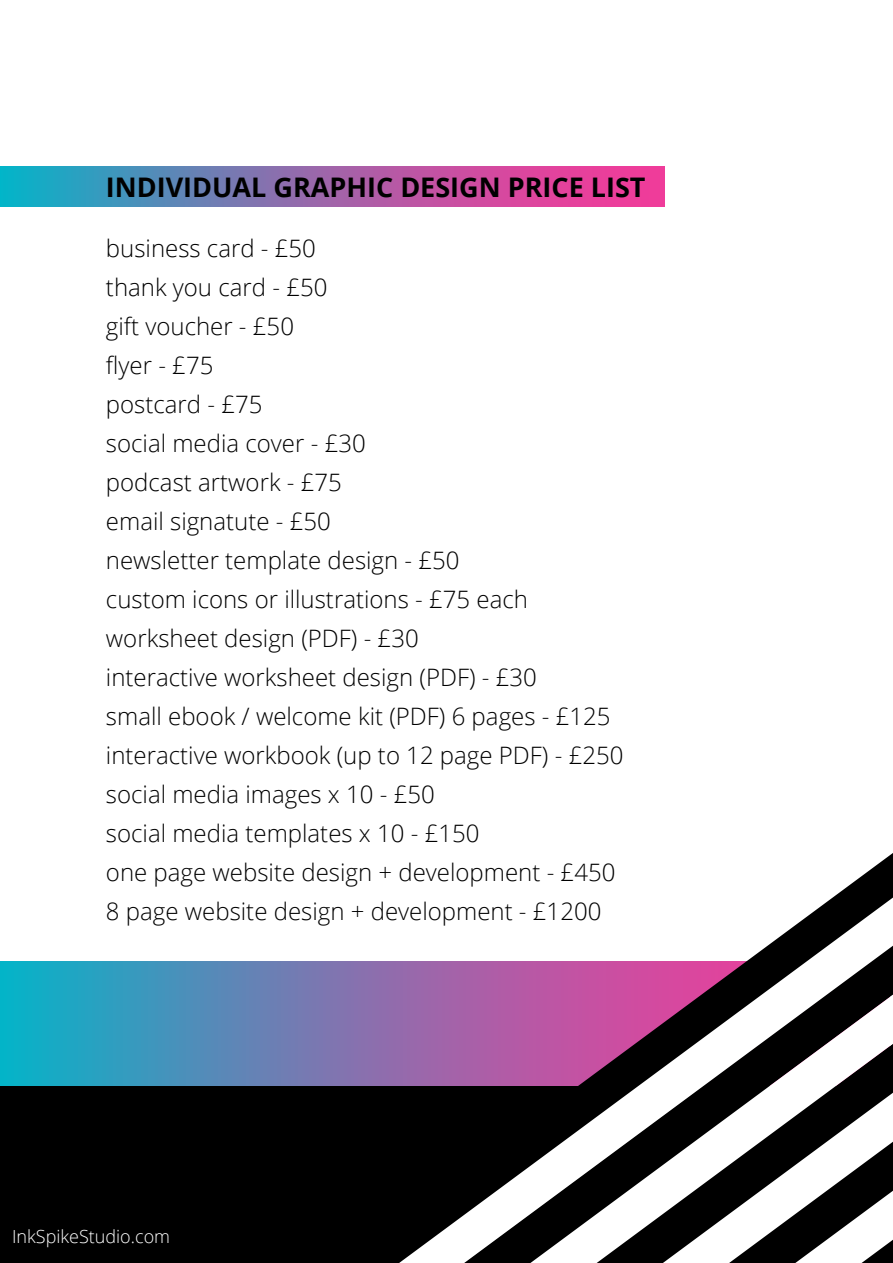
<style>
.page{position:relative;width:893px;height:1263px;background:#fff}
.page>*{position:absolute;margin:0;border:0;box-sizing:border-box;transform-origin:0 0}
.t1{font:700 27px "Open Sans";color:#000}
.t2{font:300 24px/39px "Open Sans";color:#000}
.t3{font:300 18px "Open Sans";color:#fff}
</style>
<div class="page">
<svg style="left:0;top:166px;width:664px;height:40px;background:#926aac"></svg>
<div style="left:0;top:1085px;width:339px;height:178px;background:#000"></div>
<svg style="left:0;top:962px;width:339px;height:123px;background:#4493bb"></svg>
<svg style="left:339px;top:853px;width:554px;height:410px"></svg>
<svg style="left:399px;top:897px;width:494px;height:366px"></svg>
<svg style="left:464px;top:946px;width:429px;height:317px"></svg>
<svg style="left:530px;top:995px;width:363px;height:268px"></svg>
<p class="t1" style="left:106px;top:169px;width:541px">INDIVIDUAL GRAPHIC DESIGN PRICE LIST</p>
<p class="t2" style="left:106px;top:228px;width:519px">business card - £50<br>thank you card - £50<br>gift voucher - £50<br>flyer - £75<br>postcard - £75<br>social media cover - £30<br>podcast artwork - £75<br>email signatute - £50<br>newsletter template design - £50<br>custom icons or illustrations - £75 each worksheet design (PDF) - £30<br>interactive worksheet design (PDF) - £30<br>small ebook / welcome kit (PDF) 6 pages - £125 interactive workbook (up to 12 page PDF) - £250 social media images x 10 - £50<br>social media templates x 10 - £150<br>one page website design + development - £450<br>8 page website design + development - £1200</p>
<p class="t3" style="left:12px;top:1224px;width:160px">InkSpikeStudio.com</p>
</div>
